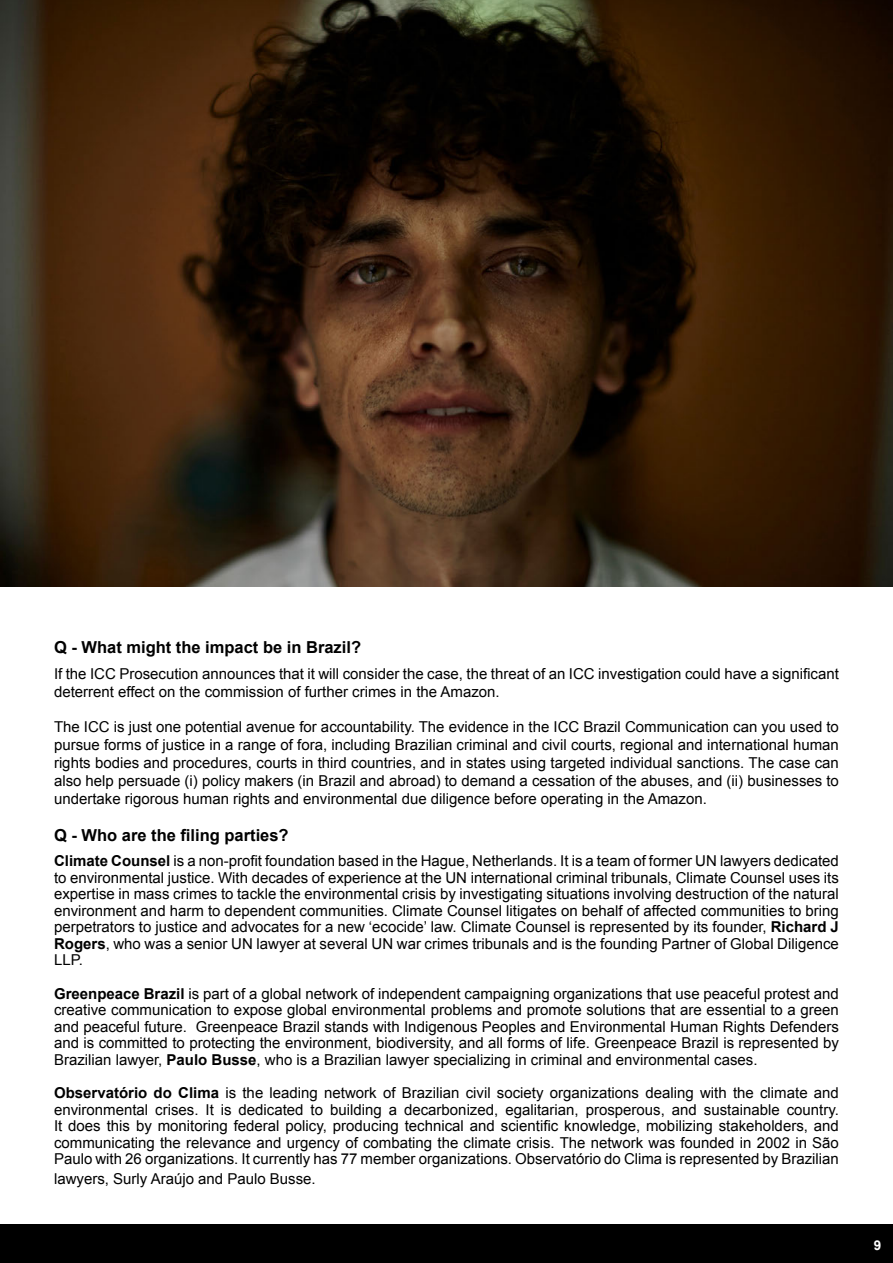
<style>
.page{position:relative;width:893px;height:1263px;background:#fff}
.page>*{position:absolute;margin:0;border:0;box-sizing:border-box;transform-origin:0 0}
.t1{font:700 16.5px "Arial";color:#000}
.t2{font:15px/16.5px "Arial";color:#000;text-align:justify}
.t3{font:700 13.5px "Arial";color:#fff}
.s1{font-weight:700}
</style>
<div class="page">
<div style="left:0;top:1225px;width:893px;height:38px;background:#000"></div>
<img style="left:0;top:0;width:893px;height:587px">
<p class="t1" style="left:54px;top:636px;width:309px">Q - What might the impact be in Brazil?</p>
<p class="t2" style="left:54px;top:665px;width:786px;line-height:18px">If the ICC Prosecution announces that it will consider the case, the threat of an ICC investigation could have a significant deterrent effect on the commission of further crimes in the Amazon.</p>
<p class="t2" style="left:54px;top:718px;width:786px;line-height:18px">The ICC is just one potential avenue for accountability. The evidence in the ICC Brazil Communication can you used to pursue forms of justice in a range of fora, including Brazilian criminal and civil courts, regional and international human rights bodies and procedures, courts in third countries, and in states using targeted individual sanctions. The case can also help persuade (i) policy makers (in Brazil and abroad) to demand a cessation of the abuses, and (ii) businesses to undertake rigorous human rights and environmental due diligence before operating in the Amazon.</p>
<p class="t1" style="left:54px;top:824px;width:236px">Q - Who are the filing parties?</p>
<p class="t2" style="left:54px;top:853px;width:786px"><span class="s1">Climate Counsel</span> is a non-profit foundation based in the Hague, Netherlands. It is a team of former UN lawyers dedicated to environmental justice. With decades of experience at the UN international criminal tribunals, Climate Counsel uses its expertise in mass crimes to tackle the environmental crisis by investigating situations involving destruction of the natural environment and harm to dependent communities. Climate Counsel litigates on behalf of affected communities to bring perpetrators to justice and advocates for a new ‘ecocide’ law. Climate Counsel is represented by its founder, <span class="s1">Richard J Rogers</span>, who was a senior UN lawyer at several UN war crimes tribunals and is the founding Partner of Global Diligence LLP.</p>
<p class="t2" style="left:54px;top:985px;width:786px"><span class="s1">Greenpeace Brazil</span> is part of a global network of independent campaigning organizations that use peaceful protest and creative communication to expose global environmental problems and promote solutions that are essential to a green and peaceful future. Greenpeace Brazil stands with Indigenous Peoples and Environmental Human Rights Defenders and is committed to protecting the environment, biodiversity, and all forms of life. Greenpeace Brazil is represented by Brazilian lawyer, <span class="s1">Paulo Busse</span>, who is a Brazilian lawyer specializing in criminal and environmental cases.</p>
<p class="t2" style="left:54px;top:1085px;width:786px"><span class="s1">Observatório do Clima</span> is the leading network of Brazilian civil society organizations dealing with the climate and environmental crises. It is dedicated to building a decarbonized, egalitarian, prosperous, and sustainable country.<br>It does this by monitoring federal policy, producing technical and scientific knowledge, mobilizing stakeholders, and communicating the relevance and urgency of combating the climate crisis. The network was founded in 2002 in São Paulo with 26 organizations. It currently has 77 member organizations. Observatório do Clima is represented by Brazilian</p>
<p class="t2" style="left:54px;top:1170px;width:263px">lawyers, Surly Araújo and Paulo Busse.</p>
<p class="t3" style="left:874px;top:1236px;width:9px">9</p>
</div>
